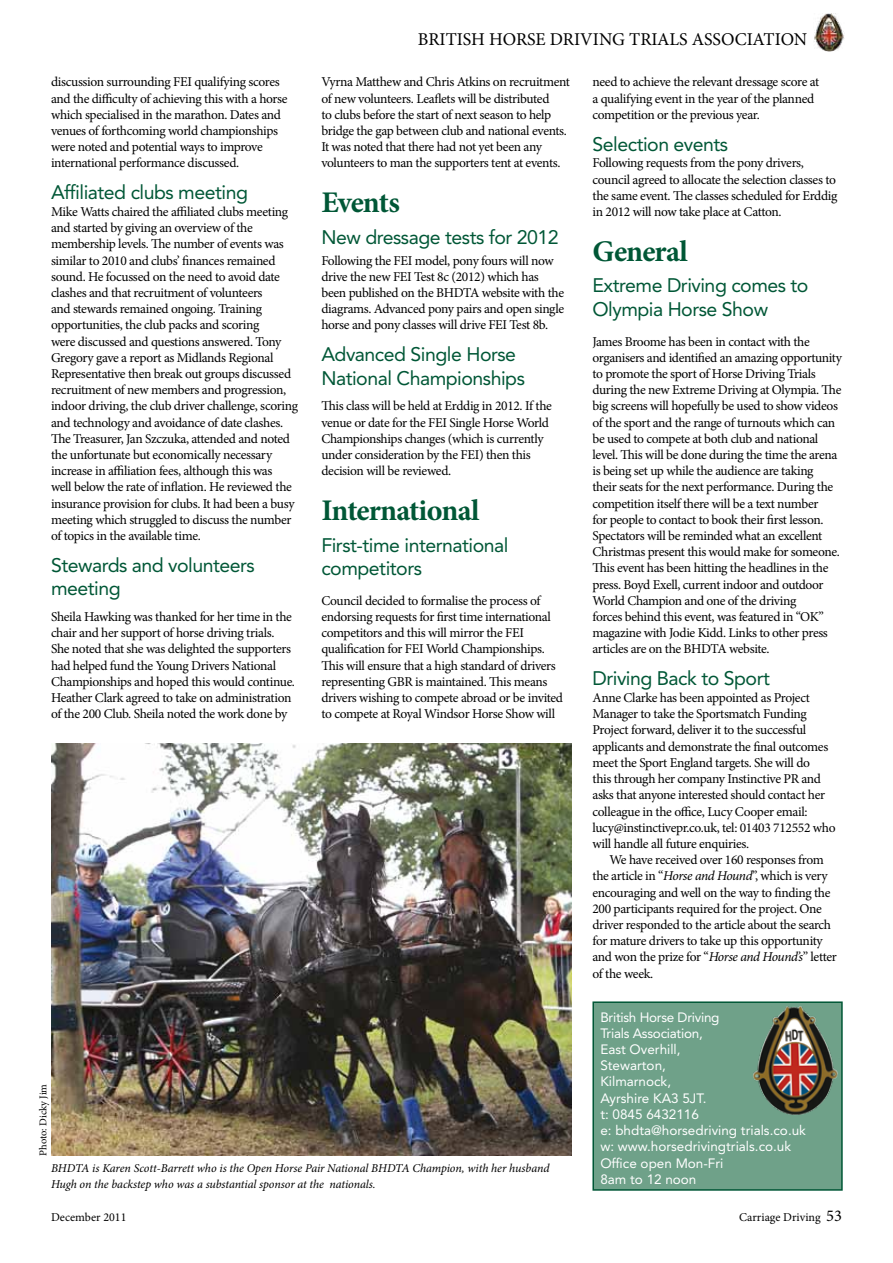
<style>
.page{position:relative;width:893px;height:1263px;background:#fff}
.page>*{position:absolute;margin:0;border:0;box-sizing:border-box;transform-origin:0 0}
.t1{font:700 30px "Minion Pro";letter-spacing:-.03em;color:#005736}
.t2{font:19.5px/23.4px "Avenir LT Std";letter-spacing:-.025em;color:#005736}
.t3{font:18px "Minion Pro";color:#000}
.t4{font:13.5px/16.2px "Minion Pro";letter-spacing:-.03em;color:#000}
.t5{font:13.5px/16.2px "Avenir LT Std";color:#fff}
.t6{font:italic 12px/16.2px "Minion Pro";letter-spacing:-.005em;color:#000}
.t7{font:12px "Minion Pro";color:#000}
.t8{font:10.5px "Minion Pro";letter-spacing:-.005em;color:#000}
.s1{font-style:italic}
.s2{font-size:16.5px}
</style>
<div class="page">
<img style="left:814px;top:14px;width:30px;height:37px">
<div style="left:593px;top:1002px;width:249px;height:188px;background:#6fa189"></div>
<div style="left:592px;top:1001px;width:251px;height:190px;border:2px solid #005736"></div>
<img style="left:753px;top:1006px;width:85px;height:109px">
<img style="left:51px;top:743px;width:520px;height:413px">
<p class="t4" style="left:51px;top:74px;width:238px">discussion surrounding FEI qualifying scores and the difficulty of achieving this with a horse which specialised in the marathon. Dates and venues of forthcoming world championships were noted and potential ways to improve international performance discussed.</p>
<h2 class="t2" style="left:51px;top:181px;width:198px">Affiliated clubs meeting</h2>
<p class="t4" style="left:51px;top:204px;width:249px">Mike Watts chaired the affiliated clubs meeting and started by giving an overview of the membership levels. The number of events was similar to 2010 and clubs’ finances remained sound. He focussed on the need to avoid date clashes and that recruitment of volunteers<br>and stewards remained ongoing. Training opportunities, the club packs and scoring<br>were discussed and questions answered. Tony Gregory gave a report as Midlands Regional Representative then break out groups discussed recruitment of new members and progression, indoor driving, the club driver challenge, scoring and technology and avoidance of date clashes.<br>The Treasurer, Jan Szczuka, attended and noted the unfortunate but economically necessary increase in affiliation fees, although this was<br>well below the rate of inflation. He reviewed the insurance provision for clubs. It had been a busy meeting which struggled to discuss the number of topics in the available time.</p>
<h2 class="t2" style="left:51px;top:554px;width:205px">Stewards and volunteers meeting</h2>
<p class="t4" style="left:51px;top:609px;width:246px">Sheila Hawking was thanked for her time in the chair and her support of horse driving trials.<br>She noted that she was delighted the supporters had helped fund the Young Drivers National Championships and hoped this would continue.<br>Heather Clark agreed to take on administration of the 200 Club. Sheila noted the work done by</p>
<h3 class="t3" style="left:418px;top:27px;width:391px">BRITISH HORSE DRIVING TRIALS ASSOCIATION</h3>
<p class="t4" style="left:321px;top:74px;width:250px">Vyrna Matthew and Chris Atkins on recruitment of new volunteers. Leaflets will be distributed<br>to clubs before the start of next season to help bridge the gap between club and national events.<br>It was noted that there had not yet been any volunteers to man the supporters tent at events.</p>
<h1 class="t1" style="left:321px;top:181px;width:80px">Events</h1>
<h2 class="t2" style="left:321px;top:225px;width:239px">New dressage tests for 2012</h2>
<p class="t4" style="left:321px;top:252px;width:244px">Following the FEI model, pony fours will now drive the new FEI Test 8c (2012) which has been published on the BHDTA website with the diagrams. Advanced pony pairs and open single horse and pony classes will drive FEI Test 8b.</p>
<h2 class="t2" style="left:321px;top:343px;width:205px">Advanced Single Horse<br>National Championships</h2>
<p class="t4" style="left:321px;top:398px;width:232px">This class will be held at Erddig in 2012. If the venue or date for the FEI Single Horse World Championships changes (which is currently under consideration by the FEI) then this decision will be reviewed.</p>
<h1 class="t1" style="left:321px;top:489px;width:159px">International</h1>
<h2 class="t2" style="left:321px;top:533px;width:189px">First-time international competitors</h2>
<p class="t4" style="left:321px;top:592px;width:243px">Council decided to formalise the process of endorsing requests for first time international competitors and this will mirror the FEI qualification for FEI World Championships.<br>This will ensure that a high standard of drivers representing GBR is maintained. This means drivers wishing to compete abroad or be invited to compete at Royal Windsor Horse Show will</p>
<p class="t4" style="left:592px;top:74px;width:228px">need to achieve the relevant dressage score at a qualifying event in the year of the planned competition or the previous year.</p>
<h2 class="t2" style="left:592px;top:132px;width:137px">Selection events</h2>
<p class="t4" style="left:592px;top:155px;width:246px">Following requests from the pony drivers, council agreed to allocate the selection classes to the same event. The classes scheduled for Erddig in 2012 will now take place at Catton.</p>
<h1 class="t1" style="left:592px;top:230px;width:97px">General</h1>
<h2 class="t2" style="left:592px;top:274px;width:218px">Extreme Driving comes to<br>Olympia Horse Show</h2>
<p class="t4" style="left:592px;top:333px;width:251px">James Broome has been in contact with the organisers and identified an amazing opportunity to promote the sport of Horse Driving Trials during the new Extreme Driving at Olympia. The big screens will hopefully be used to show videos of the sport and the range of turnouts which can be used to compete at both club and national level. This will be done during the time the arena is being set up while the audience are taking<br>their seats for the next performance. During the competition itself there will be a text number<br>for people to contact to book their first lesson.<br>Spectators will be reminded what an excellent Christmas present this would make for someone.<br>This event has been hitting the headlines in the press. Boyd Exell, current indoor and outdoor World Champion and one of the driving<br>forces behind this event, was featured in “OK” magazine with Jodie Kidd. Links to other press articles are on the BHDTA website.</p>
<h2 class="t2" style="left:592px;top:667px;width:179px">Driving Back to Sport</h2>
<p class="t4" style="left:592px;top:690px;width:245px">Anne Clarke has been appointed as Project Manager to take the Sportsmatch Funding Project forward, deliver it to the successful applicants and demonstrate the final outcomes meet the Sport England targets. She will do<br>this through her company Instinctive PR and asks that anyone interested should contact her colleague in the office, Lucy Cooper email: lucy@instinctivepr.co.uk, tel: 01403 712552 who will handle all future enquiries.</p>
<p class="t4" style="left:592px;top:852px;width:246px;text-indent:17px">We have received over 160 responses from the article in “<span class="s1">Horse and Hound</span>”, which is very encouraging and well on the way to finding the 200 participants required for the project. One driver responded to the article about the search for mature drivers to take up this opportunity and won the prize for “<span class="s1">Horse and Hound’s</span>” letter of the week.</p>
<p class="t8" style="left:36px;top:1156px;width:73px;rotate:-90deg">Photo: Dicky Jim</p>
<p class="t6" style="left:51px;top:1160px;width:500px">BHDTA is Karen Scott-Barrett who is the Open Horse Pair National BHDTA Champion, with her husband<br>Hugh on the backstep who was a substantial sponsor at the nationals.</p>
<p class="t5" style="left:600px;top:1009px;width:207px">British Horse Driving<br>Trials Association,<br>East Overhill,<br>Stewarton,<br>Kilmarnock,<br>Ayrshire KA3 5JT.<br>t: 0845 6432116<br>e: bhdta@horsedriving trials.co.uk w: www.horsedrivingtrials.co.uk<br>Office open Mon-Fri<br>8am to 12 noon</p>
<p class="t7" style="left:51px;top:1209px;width:77px">December 2011</p>
<p class="t7" style="left:739px;top:1209px;width:104px">Carriage Driving <span class="s2">53</span></p>
</div>
